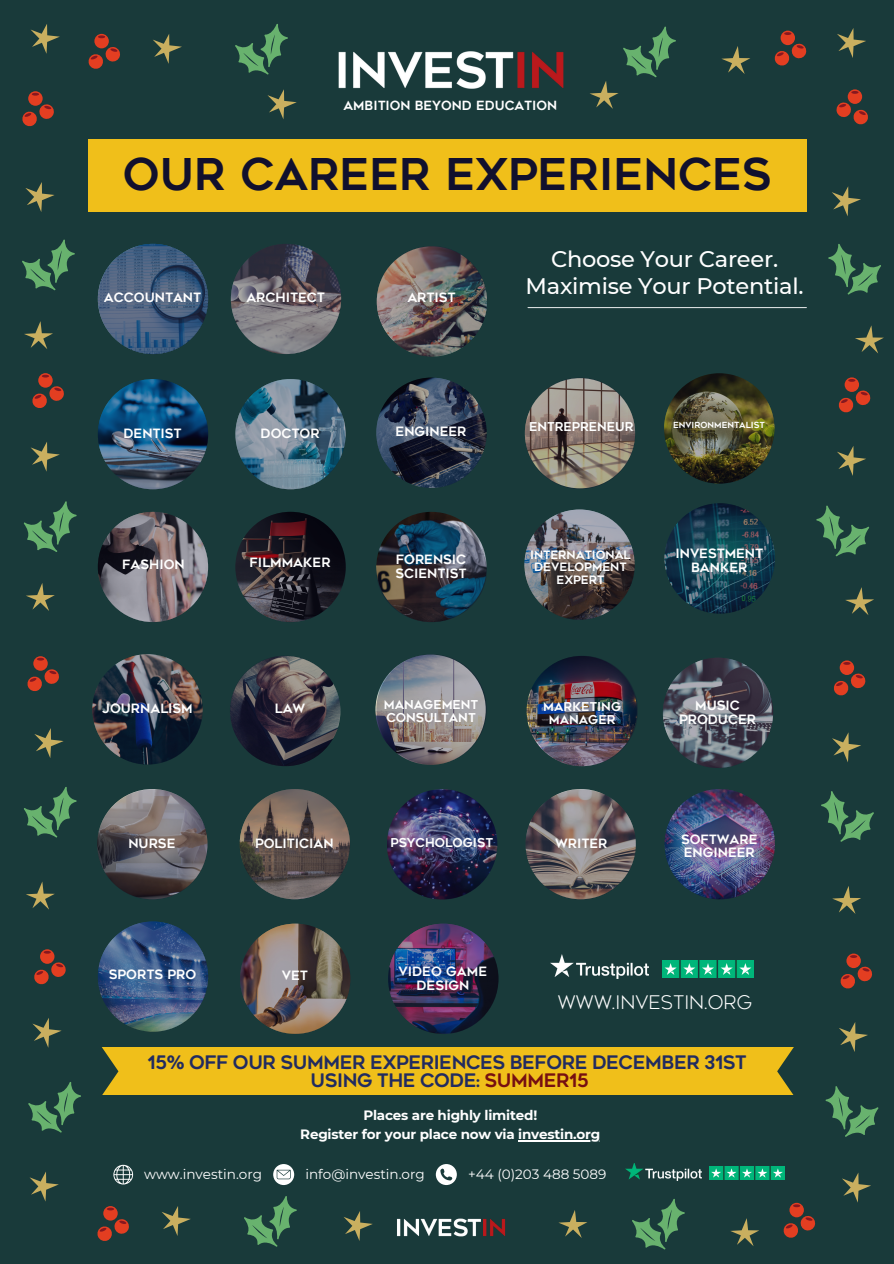
<style>
.page{position:relative;width:894px;height:1264px;background:#fff}
.page>*{position:absolute;margin:0;border:0;box-sizing:border-box;transform-origin:0 0}
.t1{font:43.5px "Geometos";color:#11102d}
.t2{font:500 22.5px/26.4px "Montserrat";letter-spacing:-.01em;color:#fff;text-align:center}
.t3{font:300 18.75px "Geometos Soft";color:#fff}
.t4{font:700 18.6px/18px "Geometos Soft";letter-spacing:-.02em;color:#212b60;text-align:center}
.t5{font:700 13.5px/19.2px "Montserrat";letter-spacing:-.015em;color:#fff;text-align:center}
.t6{font:13.5px "Montserrat";color:#fff}
.t7{font:12.75px/14px "Geometos";color:#fff;text-align:center}
.t8{font:12.6px "Geometos";color:#fff}
.t9{font:12.15px/13.2px "Geometos";color:#fff}
.t10{font:11.55px/12.5px "Geometos";color:#fff;text-align:center}
.t11{font:8.4px "Geometos";color:#fff}
.s1{color:#760f11}
</style>
<div class="page">
<div style="left:0;top:0;width:893px;height:1263px;background:#193a3a"></div>
<svg style="left:97px;top:1206px;width:32px;height:34px"></svg>
<svg style="left:244px;top:1196px;width:53px;height:50px"></svg>
<svg style="left:29px;top:1171px;width:30px;height:30px"></svg>
<svg style="left:26px;top:881px;width:29px;height:28px"></svg>
<svg style="left:558px;top:1210px;width:29px;height:27px"></svg>
<svg style="left:34px;top:949px;width:32px;height:35px"></svg>
<svg style="left:783px;top:1202px;width:31px;height:35px"></svg>
<img style="left:397px;top:1218px;width:109px;height:19px">
<svg style="left:632px;top:1198px;width:52px;height:51px"></svg>
<svg style="left:730px;top:1218px;width:29px;height:28px"></svg>
<svg style="left:162px;top:1206px;width:29px;height:29px"></svg>
<svg style="left:24px;top:787px;width:53px;height:50px"></svg>
<svg style="left:34px;top:728px;width:30px;height:30px"></svg>
<svg style="left:27px;top:656px;width:32px;height:35px"></svg>
<svg style="left:26px;top:583px;width:29px;height:28px"></svg>
<svg style="left:24px;top:501px;width:53px;height:51px"></svg>
<svg style="left:31px;top:442px;width:29px;height:29px"></svg>
<svg style="left:32px;top:373px;width:32px;height:35px"></svg>
<svg style="left:24px;top:321px;width:29px;height:28px"></svg>
<svg style="left:22px;top:239px;width:53px;height:51px"></svg>
<svg style="left:25px;top:182px;width:30px;height:30px"></svg>
<svg style="left:22px;top:91px;width:32px;height:35px"></svg>
<svg style="left:31px;top:24px;width:29px;height:30px"></svg>
<svg style="left:839px;top:1022px;width:28px;height:30px"></svg>
<svg style="left:832px;top:886px;width:28px;height:27px"></svg>
<svg style="left:840px;top:953px;width:31px;height:35px"></svg>
<svg style="left:825px;top:1086px;width:53px;height:50px"></svg>
<svg style="left:821px;top:791px;width:52px;height:50px"></svg>
<svg style="left:832px;top:732px;width:29px;height:30px"></svg>
<svg style="left:834px;top:660px;width:31px;height:35px"></svg>
<svg style="left:845px;top:587px;width:28px;height:28px"></svg>
<svg style="left:816px;top:505px;width:52px;height:51px"></svg>
<svg style="left:837px;top:446px;width:29px;height:30px"></svg>
<svg style="left:838px;top:377px;width:32px;height:35px"></svg>
<svg style="left:855px;top:325px;width:28px;height:28px"></svg>
<svg style="left:828px;top:244px;width:52px;height:50px"></svg>
<svg style="left:832px;top:186px;width:28px;height:30px"></svg>
<svg style="left:836px;top:89px;width:31px;height:35px"></svg>
<svg style="left:837px;top:28px;width:29px;height:30px"></svg>
<svg style="left:842px;top:1173px;width:28px;height:29px"></svg>
<svg style="left:344px;top:1211px;width:29px;height:29px"></svg>
<svg style="left:89px;top:34px;width:31px;height:35px"></svg>
<svg style="left:235px;top:24px;width:53px;height:50px"></svg>
<img style="left:318px;top:51px;width:265px;height:89px">
<svg style="left:774px;top:31px;width:32px;height:35px"></svg>
<svg style="left:590px;top:27px;width:85px;height:82px"></svg>
<svg style="left:721px;top:46px;width:29px;height:28px"></svg>
<svg style="left:153px;top:34px;width:29px;height:30px"></svg>
<svg style="left:267px;top:89px;width:30px;height:30px"></svg>
<img style="left:550px;top:954px;width:98px;height:24px">
<img style="left:662px;top:960px;width:90px;height:17px">
<div style="left:88px;top:140px;width:718px;height:72px;background:#f0bf1a"></div>
<hr style="left:528px;top:307px;width:278px;height:1px;background:#fff">
<svg style="left:98px;top:244px;width:110px;height:110px;background:#455d7d"></svg>
<svg style="left:231px;top:244px;width:110px;height:110px;background:#67636c"></svg>
<img style="left:376px;top:246px;width:111px;height:110px;border-radius:50%">
<svg style="left:98px;top:379px;width:110px;height:110px;background:#275479"></svg>
<svg style="left:235px;top:379px;width:111px;height:110px;background:#5b798c"></svg>
<svg style="left:376px;top:377px;width:110px;height:111px;background:#2f394d"></svg>
<svg style="left:524px;top:377px;width:111px;height:112px;background:#8b8075"></svg>
<img style="left:664px;top:373px;width:110px;height:110px;border-radius:50%">
<svg style="left:98px;top:512px;width:110px;height:110px;background:#746b72"></svg>
<svg style="left:235px;top:512px;width:111px;height:110px;background:#282029"></svg>
<img style="left:376px;top:512px;width:110px;height:110px;border-radius:50%">
<svg style="left:376px;top:519px;width:110px;height:103px;background:#2b3e4e"></svg>
<img style="left:524px;top:509px;width:110px;height:111px;border-radius:50%">
<svg style="left:664px;top:503px;width:110px;height:110px"></svg>
<img style="left:92px;top:654px;width:111px;height:110px;border-radius:50%">
<svg style="left:230px;top:655px;width:110px;height:111px;background:#413d47"></svg>
<svg style="left:662px;top:657px;width:111px;height:111px;background:#565763"></svg>
<svg style="left:97px;top:789px;width:110px;height:110px;background:#686267"></svg>
<svg style="left:239px;top:789px;width:111px;height:110px;background:#685a54"></svg>
<img style="left:387px;top:789px;width:110px;height:110px;border-radius:50%">
<svg style="left:525px;top:789px;width:110px;height:110px;background:#766c6c"></svg>
<img style="left:664px;top:789px;width:110px;height:110px;border-radius:50%">
<svg style="left:98px;top:921px;width:110px;height:110px;background:#3c5989"></svg>
<svg style="left:240px;top:923px;width:110px;height:111px;background:#796b66"></svg>
<img style="left:388px;top:923px;width:110px;height:111px;border-radius:50%">
<svg style="left:376px;top:654px;width:110px;height:110px;background:#8c898d"></svg>
<img style="left:527px;top:655px;width:110px;height:111px;border-radius:50%">
<svg style="left:273px;top:1164px;width:21px;height:20px"></svg>
<svg style="left:113px;top:1164px;width:20px;height:20px"></svg>
<svg style="left:435px;top:1164px;width:21px;height:20px"></svg>
<img style="left:625px;top:1163px;width:76px;height:16px">
<img style="left:709px;top:1166px;width:74px;height:13px">
<svg style="left:28px;top:1017px;width:766px;height:115px"></svg>
<hr style="left:518px;top:1139px;width:82px;height:2px;background:#fff">
<p class="t8" style="left:343px;top:100px;width:215px">AMBITION BEYOND EDUCATION</p>
<h1 class="t1" style="left:123px;top:157px;width:649px">OUR CAREER EXPERIENCES</h1>
<p class="t7" style="left:104px;top:291px;width:99px">ACCOUNTANT</p>
<p class="t7" style="left:246px;top:291px;width:80px">ARCHITECT</p>
<p class="t7" style="left:407px;top:292px;width:50px">ARTIST</p>
<h2 class="t2" style="left:525px;top:246px;width:279px">Choose Your Career.<br>Maximise Your Potential.</h2>
<p class="t7" style="left:123px;top:427px;width:60px">DENTIST</p>
<p class="t7" style="left:260px;top:427px;width:60px">DOCTOR</p>
<p class="t7" style="left:395px;top:426px;width:72px">ENGINEER</p>
<p class="t9" style="left:529px;top:421px;width:106px">ENTREPRENEUR</p>
<p class="t11" style="left:673px;top:421px;width:93px">ENVIRONMENTALIST</p>
<p class="t7" style="left:122px;top:558px;width:64px">FASHION</p>
<p class="t7" style="left:249px;top:556px;width:82px">FILMMAKER</p>
<p class="t7" style="left:395px;top:554px;width:72px;text-align:left">FORENSIC<br>SCIENTIST</p>
<p class="t10" style="left:530px;top:549px;width:102px">INTERNATIONAL<br>DEVELOPMENT<br>EXPERT</p>
<p class="t7" style="left:675px;top:547px;width:89px">INVESTMENT<br>BANKER</p>
<p class="t9" style="left:384px;top:699px;width:96px">MANAGEMENT<br>CONSULTANT</p>
<p class="t9" style="left:543px;top:701px;width:79px;text-align:center">MARKETING<br>MANAGER</p>
<p class="t7" style="left:102px;top:702px;width:92px">JOURNALISM</p>
<p class="t7" style="left:275px;top:702px;width:32px">LAW</p>
<p class="t7" style="left:679px;top:700px;width:78px">MUSIC<br>PRODUCER</p>
<p class="t7" style="left:128px;top:837px;width:48px">NURSE</p>
<p class="t7" style="left:255px;top:837px;width:80px">POLITICIAN</p>
<p class="t9" style="left:390px;top:837px;width:104px">PSYCHOLOGIST</p>
<p class="t7" style="left:555px;top:837px;width:54px">WRITER</p>
<p class="t7" style="left:680px;top:833px;width:78px;text-align:left">SOFTWARE<br>ENGINEER</p>
<p class="t7" style="left:109px;top:969px;width:89px">SPORTS PRO</p>
<p class="t7" style="left:282px;top:969px;width:27px">VET</p>
<p class="t7" style="left:398px;top:966px;width:90px">VIDEO GAME<br>DESIGN</p>
<h3 class="t3" style="left:557px;top:991px;width:196px">WWW.INVESTIN.ORG</h3>
<h3 class="t4" style="left:147px;top:1053px;width:600px">15% OFF OUR SUMMER EXPERIENCES BEFORE DECEMBER 31ST<br>USING THE CODE: <span class="s1">SUMMER15</span></h3>
<p class="t5" style="left:300px;top:1105px;width:301px">Places are highly limited!<br>Register for your place now via investin.org</p>
<p class="t6" style="left:144px;top:1166px;width:120px">www.investin.org</p>
<p class="t6" style="left:305px;top:1166px;width:121px">info@investin.org</p>
<p class="t6" style="left:468px;top:1166px;width:140px">+44 (0)203 488 5089</p>
</div>
